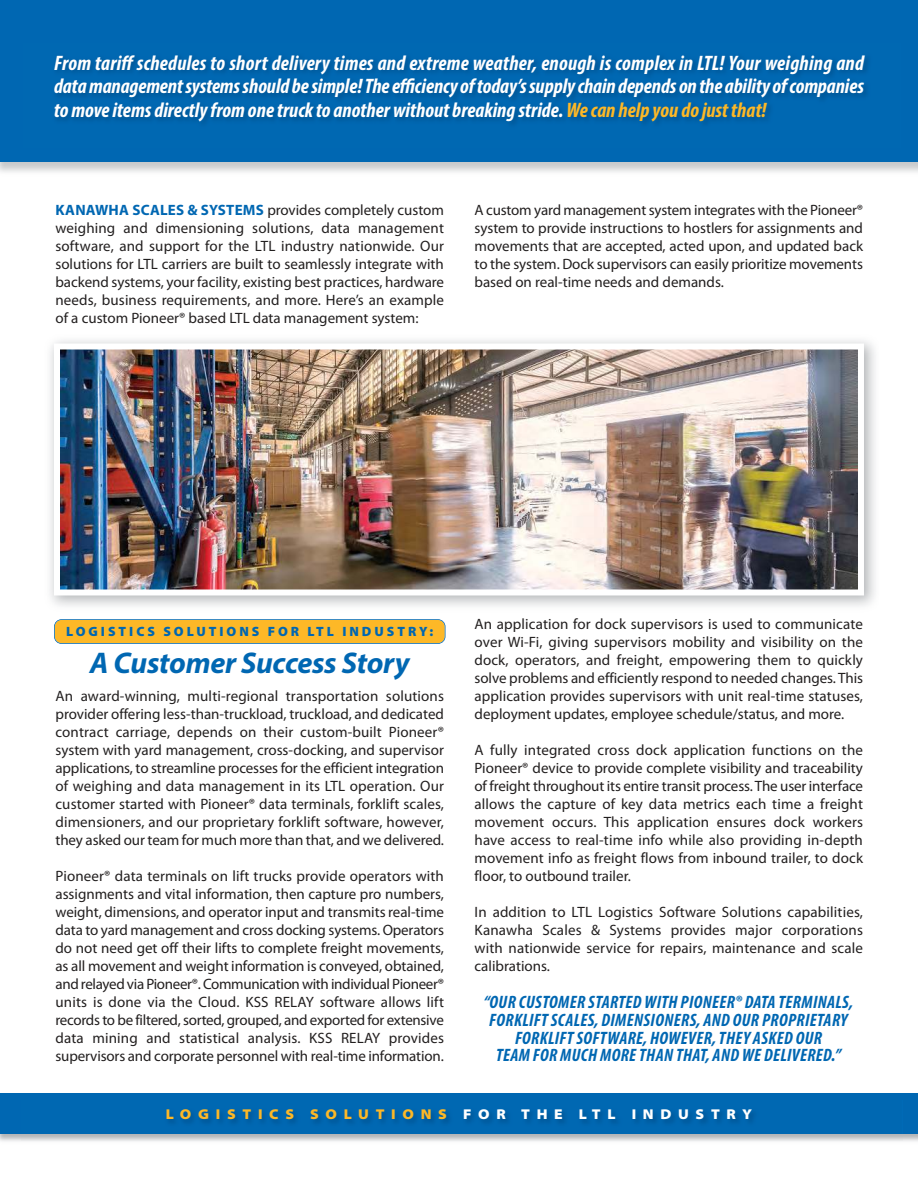
<style>
.page{position:relative;width:918px;height:1188px;background:#fff}
.page>*{position:absolute;margin:0;border:0;box-sizing:border-box;transform-origin:0 0}
.t1{font:italic 700 30px "Myriad Pro";letter-spacing:-.01em;color:#0067b2}
.t2{font:italic 700 condensed 21px/23.7px "Myriad Pro";color:#fff;text-align:justify}
.t3{font:italic 700 condensed 18px/17.7px "Myriad Pro";letter-spacing:.02em;color:#0067b2;text-align:center}
.t4{font:15px/18px "Myriad Pro";color:#221f1f;text-align:justify}
.t5{font:900 semi-expanded 14.25px "Myriad Pro";letter-spacing:.47em;color:#fdb827}
.t6{font:900 13.5px "Myriad Pro";letter-spacing:.22em;color:#0067b2}
.s1{color:#fdb827}
.s2{font-weight:700;color:#0067b2}
.s3{color:#fff}
</style>
<div class="page">
<div style="left:0;top:0;width:918px;height:162px;background:#0067b2"></div>
<img style="left:0;top:1093px;width:918px;height:48px">
<div style="left:0;top:1094px;width:918px;height:40px;background:#0067b2"></div>
<img style="left:22px;top:1112px;width:880px;height:29px">
<img style="left:61px;top:351px;width:796px;height:238px">
<div style="left:54px;top:344px;width:810px;height:252px;border:6px solid #fff"></div>
<div style="left:55px;top:620px;width:390px;height:23px;background:#fdb827;border-radius:7px"></div>
<div style="left:54px;top:619px;width:391px;height:25px;border:2px solid #0067b2;border-radius:8px"></div>
<p class="t2" style="left:54px;top:53px;width:812px">From tariff schedules to short delivery times and extreme weather, enough is complex in LTL! Your weighing and data management systems should be simple! The efficiency of today’s supply chain depends on the ability of companies to move items directly from one truck to another without breaking stride. <span class="s1">We can help you do just that!</span></p>
<p class="t4" style="left:55px;top:202px;width:390px"><span class="s2">KANAWHA SCALES &amp; SYSTEMS</span> provides completely custom weighing and dimensioning solutions, data management software, and support for the LTL industry nationwide. Our solutions for LTL carriers are built to seamlessly integrate with backend systems, your facility, existing best practices, hardware needs, business requirements, and more. Here’s an example of a custom Pioneer® based LTL data management system:</p>
<p class="t4" style="left:475px;top:202px;width:390px">A custom yard management system integrates with the Pioneer® system to provide instructions to hostlers for assignments and movements that are accepted, acted upon, and updated back to the system. Dock supervisors can easily prioritize movements based on real-time needs and demands.</p>
<p class="t6" style="left:66px;top:623px;width:369px">LOGISTICS SOLUTIONS FOR LTL INDUSTRY:</p>
<h1 class="t1" style="left:90px;top:652px;width:321px">A Customer Success Story</h1>
<p class="t4" style="left:55px;top:688px;width:390px">An award-winning, multi-regional transportation solutions provider offering less-than-truckload, truckload, and dedicated contract carriage, depends on their custom-built Pioneer® system with yard management, cross-docking, and supervisor applications, to streamline processes for the efficient integration of weighing and data management in its LTL operation. Our customer started with Pioneer® data terminals, forklift scales, dimensioners, and our proprietary forklift software, however, they asked our team for much more than that, and we delivered.</p>
<p class="t4" style="left:55px;top:868px;width:390px">Pioneer® data terminals on lift trucks provide operators with assignments and vital information, then capture pro numbers, weight, dimensions, and operator input and transmits real-time data to yard management and cross docking systems. Operators do not need get off their lifts to complete freight movements, as all movement and weight information is conveyed, obtained, and relayed via Pioneer®. Communication with individual Pioneer® units is done via the Cloud. KSS RELAY software allows lift records to be filtered, sorted, grouped, and exported for extensive data mining and statistical analysis. KSS RELAY provides supervisors and corporate personnel with real-time information.</p>
<p class="t4" style="left:475px;top:616px;width:390px">An application for dock supervisors is used to communicate over Wi-Fi, giving supervisors mobility and visibility on the dock, operators, and freight, empowering them to quickly solve problems and efficiently respond to needed changes. This application provides supervisors with unit real-time statuses, deployment updates, employee schedule/status, and more.</p>
<p class="t4" style="left:475px;top:742px;width:390px">A fully integrated cross dock application functions on the Pioneer® device to provide complete visibility and traceability of freight throughout its entire transit process. The user interface allows the capture of key data metrics each time a freight movement occurs. This application ensures dock workers have access to real-time info while also providing in-depth movement info as freight flows from inbound trailer, to dock floor, to outbound trailer.</p>
<p class="t4" style="left:475px;top:904px;width:390px">In addition to LTL Logistics Software Solutions capabilities, Kanawha Scales &amp; Systems provides major corporations with nationwide service for repairs, maintenance and scale calibrations.</p>
<p class="t3" style="left:484px;top:995px;width:371px">“OUR CUSTOMER STARTED WITH PIONEER® DATA TERMINALS, FORKLIFT SCALES, DIMENSIONERS, AND OUR PROPRIETARY FORKLIFT SOFTWARE, HOWEVER, THEY ASKED OUR<br>TEAM FOR MUCH MORE THAN THAT, AND WE DELIVERED.”</p>
<p class="t5" style="left:166px;top:1105px;width:588px">LOGISTICS SOLUTIONS <span class="s3">FOR THE LTL INDUSTRY</span></p>
</div>
